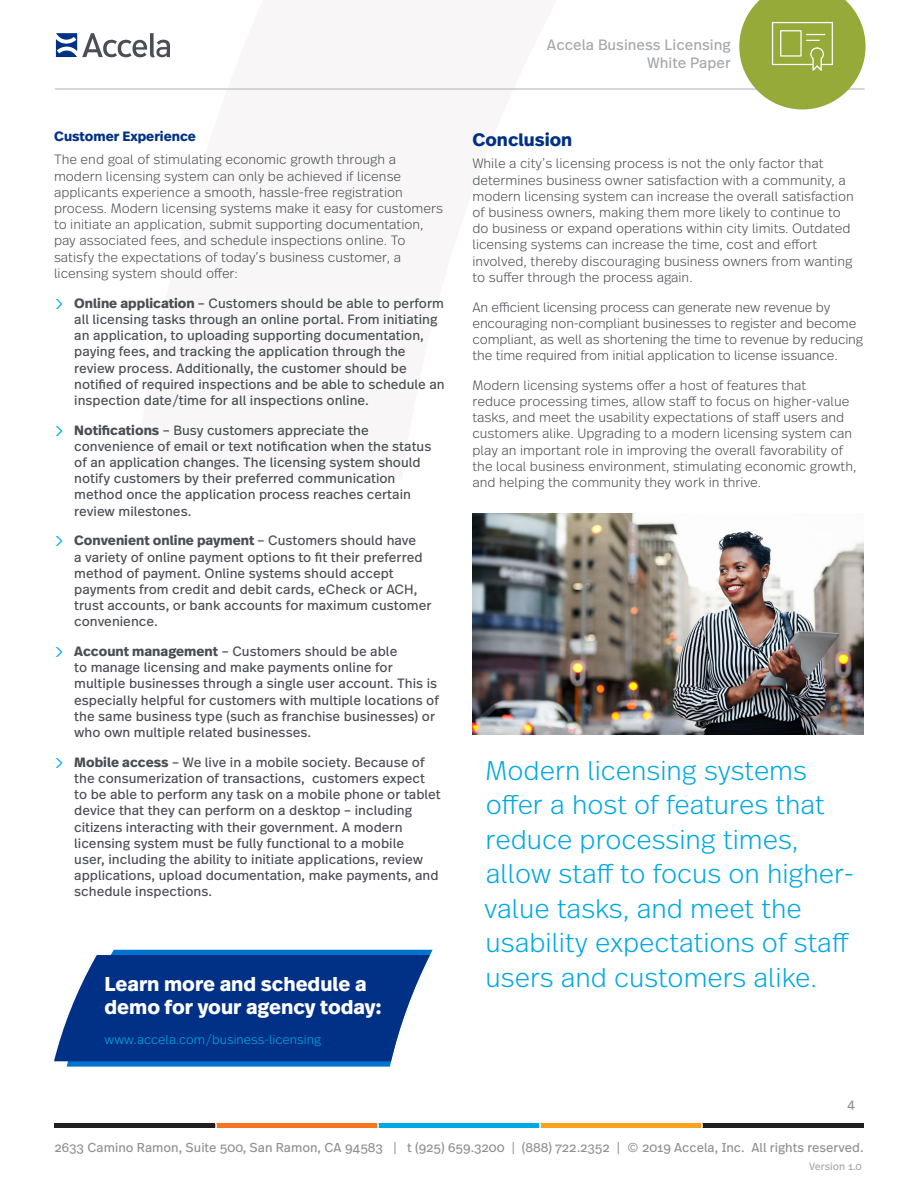
<style>
.page{position:relative;width:918px;height:1188px;background:#fff}
.page>*{position:absolute;margin:0;border:0;box-sizing:border-box;transform-origin:0 0}
.callout_big{font:300 27px/34.5px "Real Text OT";color:#00a8e2}
.HEADLINE_1{font:700 20.1px "Real Text OT";color:#fff}
.HEADLINE_1-2{font:700 18px "Real Text OT";color:#003186}
.t1{font:15px/18px "Real Text OT";color:#a3a9ad;text-align:right}
.t2{font:13.5px/16.2px "Real Text OT";color:#4a4f55}
.body_text{font:300 13.5px/16.2px "Real Text OT";color:#4a4f55}
.subhead_1{font:700 13.5px "Real Text OT";color:#003186}
.t3{font:12.9px "Real Text OT";color:#8f9194}
.body_text-2{font:300 12.9px "Real Text OT";color:#00a8e2}
.body_text-3{font:10.5px "Real Text OT";color:#a3a9ad}
.s1{font-family:"Arrowdyn";font-weight:500;font-size:12px;color:#00a8e2}
.s2{font-weight:700}
</style>
<div class="page">
<hr style="left:55px;top:88px;width:810px;height:2px;background:#c8cace">
<svg style="left:56px;top:33px;width:114px;height:24px"></svg>
<div style="left:54px;top:1123px;width:163px;height:5px;background:#231f20"></div>
<div style="left:216px;top:1123px;width:163px;height:5px;background:#f57523"></div>
<div style="left:378px;top:1123px;width:163px;height:5px;background:#00a8e2"></div>
<div style="left:540px;top:1123px;width:163px;height:5px;background:#f9a21c"></div>
<div style="left:702px;top:1123px;width:162px;height:5px;background:#231f20"></div>
<svg style="left:739px;top:0;width:127px;height:109px"></svg>
<img style="left:473px;top:513px;width:391px;height:221px">
<svg style="left:54px;top:950px;width:379px;height:117px;background:#1e4e99"></svg>
<p class="subhead_1" style="left:54px;top:128px;width:144px">Customer Experience</p>
<p class="body_text" style="left:54px;top:152px;width:390px">The end goal of stimulating economic growth through a modern licensing system can only be achieved if license applicants experience a smooth, hassle-free registration process. Modern licensing systems make it easy for customers to initiate an application, submit supporting documentation, pay associated fees, and schedule inspections online. To satisfy the expectations of today’s business customer, a licensing system should offer:</p>
<p class="t2" style="left:74px;top:295px;width:372px;text-indent:-20px"><span class="s1">C</span> <span class="s2">Online application</span> – Customers should be able to perform all licensing tasks through an online portal. From initiating an application, to uploading supporting documentation, paying fees, and tracking the application through the review process. Additionally, the customer should be notified of required inspections and be able to schedule an inspection date/time for all inspections online.</p>
<p class="t2" style="left:74px;top:422px;width:359px;text-indent:-20px"><span class="s1">C</span> <span class="s2">Notifications</span> – Busy customers appreciate the convenience of email or text notification when the status of an application changes. The licensing system should notify customers by their preferred communication method once the application process reaches certain review milestones.</p>
<p class="t2" style="left:74px;top:533px;width:359px;text-indent:-20px"><span class="s1">C</span> <span class="s2">Convenient online payment</span> – Customers should have<br>a variety of online payment options to fit their preferred method of payment. Online systems should accept payments from credit and debit cards, eCheck or ACH, trust accounts, or bank accounts for maximum customer convenience.</p>
<p class="t2" style="left:74px;top:643px;width:366px;text-indent:-20px"><span class="s1">C</span> <span class="s2">Account management</span> – Customers should be able<br>to manage licensing and make payments online for multiple businesses through a single user account. This is especially helpful for customers with multiple locations of the same business type (such as franchise businesses) or who own multiple related businesses.</p>
<p class="t2" style="left:74px;top:754px;width:368px;text-indent:-20px"><span class="s1">C</span> <span class="s2">Mobile access</span> – We live in a mobile society. Because of the consumerization of transactions, customers expect to be able to perform any task on a mobile phone or tablet device that they can perform on a desktop – including citizens interacting with their government. A modern licensing system must be fully functional to a mobile<br>user, including the ability to initiate applications, review applications, upload documentation, make payments, and schedule inspections.</p>
<p class="t1" style="left:547px;top:36px;width:185px">Accela Business Licensing<br>White Paper</p>
<p class="HEADLINE_1-2" style="left:472px;top:127px;width:101px">Conclusion</p>
<p class="body_text" style="left:472px;top:156px;width:383px">While a city’s licensing process is not the only factor that determines business owner satisfaction with a community, a modern licensing system can increase the overall satisfaction of business owners, making them more likely to continue to do business or expand operations within city limits. Outdated licensing systems can increase the time, cost and effort involved, thereby discouraging business owners from wanting to suffer through the process again.</p>
<p class="body_text" style="left:472px;top:299px;width:392px">An efficient licensing process can generate new revenue by encouraging non-compliant businesses to register and become compliant, as well as shortening the time to revenue by reducing the time required from initial application to license issuance.</p>
<p class="body_text" style="left:472px;top:377px;width:385px">Modern licensing systems offer a host of features that<br>reduce processing times, allow staff to focus on higher-value tasks, and meet the usability expectations of staff users and customers alike. Upgrading to a modern licensing system can play an important role in improving the overall favorability of the local business environment, stimulating economic growth, and helping the community they work in thrive.</p>
<p class="callout_big" style="left:484px;top:753px;width:371px">Modern licensing systems offer a host of features that reduce processing times, allow staff to focus on higher&shy;value tasks, and meet the usability expectations of staff</p>
<p class="HEADLINE_1" style="left:104px;top:971px;width:264px">Learn more and schedule a</p>
<p class="callout_big" style="left:486px;top:960px;width:333px">users and customers alike.</p>
<p class="HEADLINE_1" style="left:104px;top:994px;width:279px">demo for your agency today:</p>
<p class="body_text-2" style="left:104px;top:1032px;width:218px">www.accela.com/business-licensing</p>
<p class="t3" style="left:847px;top:1095px;width:9px">4</p>
<p class="t3" style="left:54px;top:1139px;width:811px">2633 Camino Ramon, Suite 500, San Ramon, CA 94583 | t (925) 659.3200 | (888) 722.2352 | © 2019 Accela, Inc. All rights reserved.</p>
<p class="body_text-3" style="left:809px;top:1160px;width:54px">Version 1.0</p>
</div>
